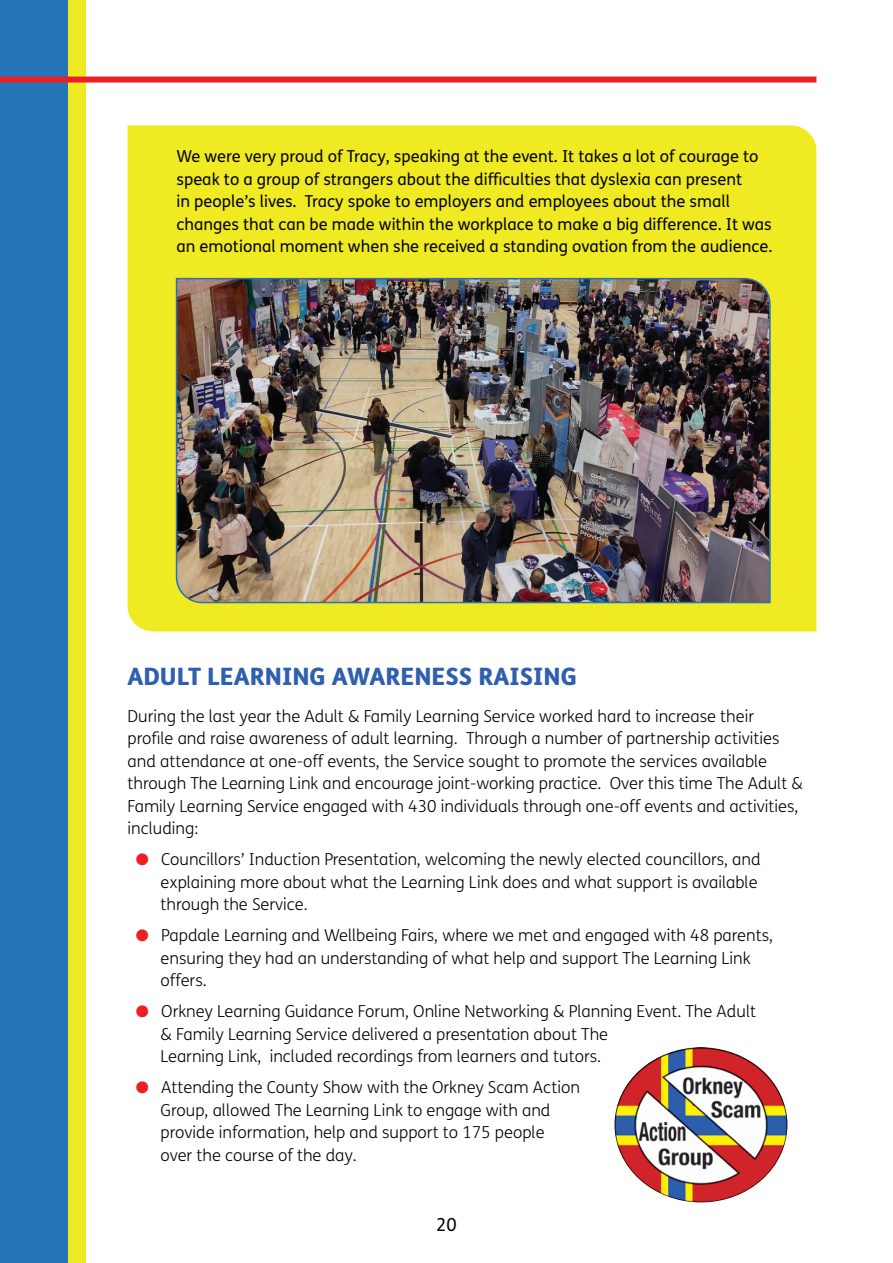
<style>
.page{position:relative;width:893px;height:1263px;background:#fff}
.page>*{position:absolute;margin:0;border:0;box-sizing:border-box;transform-origin:0 0}
.t1{font:800 24px "FS Me";color:#2f60ad}
.t2{font:18px "FS Me";color:#040503}
.t3{font:300 16.5px/22.5px "FS Me";color:#040503}
.t4{font:16.5px/22.5px "FS Me";color:#040503}
.s1{color:#ee1f23}
</style>
<div class="page">
<div style="left:0;top:0;width:68px;height:1263px;background:#2574b7"></div>
<div style="left:68px;top:0;width:17px;height:1263px;background:#efea22"></div>
<div style="left:0;top:77px;width:816px;height:6px;background:#ee1f23"></div>
<div style="left:128px;top:125px;width:688px;height:506px;background:#efea22"></div>
<img style="left:175px;top:277px;width:596px;height:327px">
<img style="left:614px;top:1047px;width:173px;height:155px">
<p class="t4" style="left:176px;top:145px;width:597px">We were very proud of Tracy, speaking at the event. It takes a lot of courage to speak to a group of strangers about the difficulties that dyslexia can present<br>in people’s lives. Tracy spoke to employers and employees about the small changes that can be made within the workplace to make a big difference. It was an emotional moment when she received a standing ovation from the audience.</p>
<p class="t1" style="left:128px;top:657px;width:451px">ADULT LEARNING AWARENESS RAISING</p>
<p class="t3" style="left:128px;top:704px;width:677px">During the last year the Adult &amp; Family Learning Service worked hard to increase their profile and raise awareness of adult learning. Through a number of partnership activities and attendance at one-off events, the Service sought to promote the services available through The Learning Link and encourage joint-working practice. Over this time The Adult &amp; Family Learning Service engaged with 430 individuals through one-off events and activities, including:</p>
<p class="t3" style="left:161px;top:848px;width:602px;text-indent:-25px"><span class="s1">●</span> Councillors’ Induction Presentation, welcoming the newly elected councillors, and explaining more about what the Learning Link does and what support is available through the Service.</p>
<p class="t3" style="left:161px;top:924px;width:614px;text-indent:-25px"><span class="s1">●</span> Papdale Learning and Wellbeing Fairs, where we met and engaged with 48 parents, ensuring they had an understanding of what help and support The Learning Link offers.</p>
<p class="t3" style="left:161px;top:1000px;width:597px;text-indent:-25px"><span class="s1">●</span> Orkney Learning Guidance Forum, Online Networking &amp; Planning Event. The Adult &amp; Family Learning Service delivered a presentation about The<br>Learning Link, included recordings from learners and tutors.</p>
<p class="t3" style="left:161px;top:1076px;width:421px;text-indent:-25px"><span class="s1">●</span> Attending the County Show with the Orkney Scam Action Group, allowed The Learning Link to engage with and provide information, help and support to 175 people over the course of the day.</p>
<p class="t2" style="left:436px;top:1213px;width:22px">20</p>
</div>
